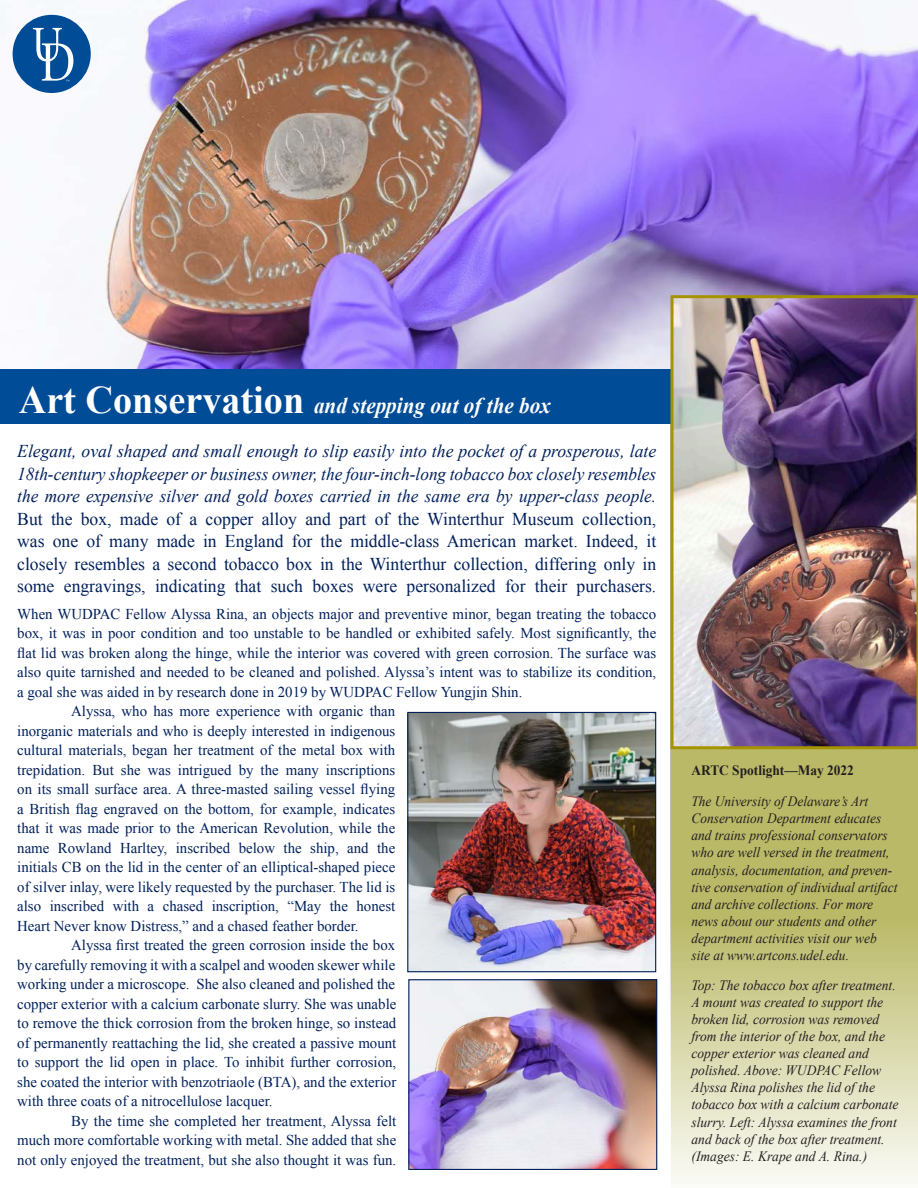
<style>
.page{position:relative;width:918px;height:1188px;background:#fff}
.page>*{position:absolute;margin:0;border:0;box-sizing:border-box;transform-origin:0 0}
.t1{font:italic 700 22.5px "Times New Roman";color:#fff;scale:.94 1}
.t2{font:18px/22.5px "Times New Roman";color:#00205b;text-align:justify}
.t3{font:italic 18px "Times New Roman";color:#00205b;scale:.96 1}
.t4{font:italic 18px "Times New Roman";color:#00205b}
.t5{font:15px/19.5px "Times New Roman";color:#00205b;text-align:justify}
.t6{font:italic 14.25px/17.1px "Times New Roman";color:#231f20;scale:.95 1}
.t7{font:italic 14.25px/17.1px "Times New Roman";color:#231f20;scale:.94 1}
.t8{font:700 14.25px "Times New Roman";color:#231f20;scale:.94 1}
.s1{font-style:normal;font-size:39px}
</style>
<div class="page">
<svg style="left:670px;top:749px;width:248px;height:433px;background:#cdcc92"></svg>
<img style="left:0;top:0;width:918px;height:379px">
<div style="left:1px;top:369px;width:917px;height:54px;background:#004c97"></div>
<img style="left:670px;top:295px;width:248px;height:454px">
<div style="left:13px;top:15px;width:78px;height:78px;background:#004c97;border-radius:50%"></div>
<svg style="left:33px;top:28px;width:40px;height:53px"></svg>
<img style="left:410px;top:981px;width:245px;height:187px">
<div style="left:408px;top:979px;width:249px;height:191px;border:1px solid #00205b"></div>
<img style="left:409px;top:714px;width:245px;height:256px">
<div style="left:407px;top:712px;width:249px;height:260px;border:1px solid #00205b"></div>
<p class="t1" style="left:19px;top:390px;width:568px"><span class="s1">Art Conservation</span> and stepping out of the box</p>
<p class="t4" style="left:17px;top:439px;width:641px">Elegant, oval shaped and small enough to slip easily into the pocket of a prosperous, late</p>
<p class="t3" style="left:17px;top:461px;width:667px">18th-century shopkeeper or business owner, the four-inch-long tobacco box closely resembles</p>
<p class="t3" style="left:17px;top:484px;width:667px">the more expensive silver and gold boxes carried in the same era by upper-class people.</p>
<p class="t2" style="left:17px;top:507px;width:641px">But the box, made of a copper alloy and part of the Winterthur Museum collection, was one of many made in England for the middle-class American market. Indeed, it closely resembles a second tobacco box in the Winterthur collection, differing only in some engravings, indicating that such boxes were personalized for their purchasers.</p>
<p class="t5" style="left:17px;top:604px;width:641px">When WUDPAC Fellow Alyssa Rina, an objects major and preventive minor, began treating the tobacco</p>
<p class="t5" style="left:17px;top:623px;width:641px">box, it was in poor condition and too unstable to be handled or exhibited safely. Most significantly, the</p>
<p class="t5" style="left:17px;top:643px;width:641px">flat lid was broken along the hinge, while the interior was covered with green corrosion. The surface was</p>
<p class="t5" style="left:17px;top:662px;width:641px">also quite tarnished and needed to be cleaned and polished. Alyssa’s intent was to stabilize its condition,</p>
<p class="t5" style="left:17px;top:682px;width:507px">a goal she was aided in by research done in 2019 by WUDPAC Fellow Yungjin Shin.</p>
<p class="t5" style="left:17px;top:701px;width:380px;text-indent:54px">Alyssa, who has more experience with organic than inorganic materials and who is deeply interested in indigenous cultural materials, began her treatment of the metal box with trepidation. But she was intrigued by the many inscriptions on its small surface area. A three-masted sailing vessel flying a British flag engraved on the bottom, for example, indicates that it was made prior to the American Revolution, while the name Rowland Harltey, inscribed below the ship, and the</p>
<p class="t5" style="left:17px;top:857px;width:380px">initials CB on the lid in the center of an elliptical-shaped piece</p>
<p class="t5" style="left:17px;top:877px;width:380px">of silver inlay, were likely requested by the purchaser. The lid is</p>
<p class="t5" style="left:17px;top:896px;width:380px">also inscribed with a chased inscription, “May the honest</p>
<p class="t5" style="left:17px;top:916px;width:343px">Heart Never know Distress,” and a chased feather border.</p>
<p class="t5" style="left:71px;top:935px;width:326px">Alyssa first treated the green corrosion inside the box</p>
<p class="t5" style="left:17px;top:955px;width:380px">by carefully removing it with a scalpel and wooden skewer while</p>
<p class="t5" style="left:17px;top:974px;width:379px">working under a microscope. She also cleaned and polished the</p>
<p class="t5" style="left:17px;top:994px;width:381px">copper exterior with a calcium carbonate slurry. She was unable</p>
<p class="t5" style="left:17px;top:1013px;width:381px">to remove the thick corrosion from the broken hinge, so instead</p>
<p class="t5" style="left:17px;top:1033px;width:381px">of permanently reattaching the lid, she created a passive mount</p>
<p class="t5" style="left:17px;top:1052px;width:381px">to support the lid open in place. To inhibit further corrosion,</p>
<p class="t5" style="left:17px;top:1072px;width:381px">she coated the interior with benzotriaole (BTA), and the exterior</p>
<p class="t5" style="left:17px;top:1091px;width:257px">with three coats of a nitrocellulose lacquer.</p>
<p class="t5" style="left:17px;top:1111px;width:381px;text-indent:54px">By the time she completed her treatment, Alyssa felt much more comfortable working with metal. She added that she not only enjoyed the treatment, but she also thought it was fun.</p>
<p class="t8" style="left:692px;top:760px;width:174px">ARTC Spotlight—May 2022</p>
<p class="t7" style="left:692px;top:793px;width:190px">The University of Delaware’s Art</p>
<p class="t7" style="left:692px;top:810px;width:221px">Conservation Department educates and trains professional conservators who are well versed in the treatment, analysis, documentation, and preven&shy;tive conservation of individual artifact and archive collections. For more news about our students and other department activities visit our web</p>
<p class="t7" style="left:692px;top:946px;width:169px">site at www.artcons.udel.edu.</p>
<p class="t6" style="left:692px;top:976px;width:219px">Top: The tobacco box after treatment.<br>A mount was created to support the broken lid, corrosion was removed from the interior of the box, and the copper exterior was cleaned and polished. Above: WUDPAC Fellow Alyssa Rina polishes the lid of the tobacco box with a calcium carbonate slurry. Left: Alyssa examines the front and back of the box after treatment. (Images: E. Krape and A. Rina.)</p>
</div>
